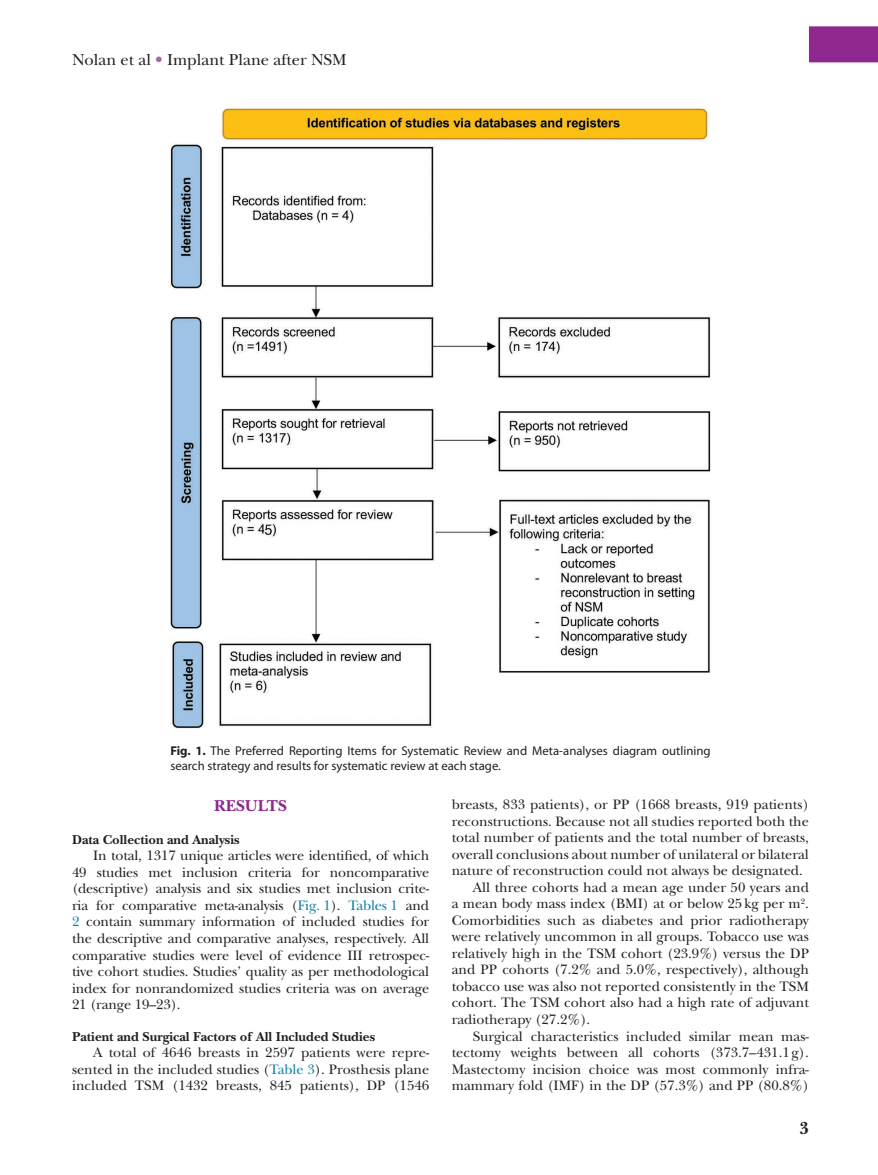
<style>
.page{position:relative;width:878px;height:1175px;background:#fff}
.page>*{position:absolute;margin:0;border:0;box-sizing:border-box;transform-origin:0 0}
.t1{font:700 18px "New Baskerville Std";color:#231f20}
.t2{font:16.5px "New Baskerville Std";color:#231f20}
.t3{font:700 16.5px "New Baskerville Std";color:#8f278f}
.t4{font:14.25px/16.5px "New Baskerville Std";color:#231f20;text-align:justify}
.t5{font:700 13.5px "New Baskerville Std";color:#231f20}
.t6{font:12.75px/15px "Myriad Pro";color:#231f20}
.s1{color:#a866aa}
.s2{font-weight:700}
.s3{color:#0f7eac}
</style>
<div class="page">
<div style="left:808px;top:26px;width:70px;height:36px;background:#8f278f"></div>
<img style="left:170px;top:108px;width:540px;height:620px">
<p class="t2" style="left:72px;top:50px;width:276px">Nolan et al <span class="s1">•</span> Implant Plane after NSM</p>
<p class="t6" style="left:170px;top:742px;width:541px"><span class="s2">Fig. 1.</span> The Preferred Reporting Items for Systematic Review and Meta-analyses diagram outlining search strategy and results for systematic review at each stage.</p>
<p class="t3" style="left:214px;top:796px;width:74px">RESULTS</p>
<p class="t5" style="left:72px;top:831px;width:169px">Data Collection and Analysis</p>
<p class="t4" style="left:72px;top:847px;width:359px;text-indent:21px">In total, 1317 unique articles were identified, of which 49 studies met inclusion criteria for noncomparative (descriptive) analysis and six studies met inclusion crite&shy;ria for comparative meta-analysis (<span class="s3">Fig. 1</span>). <span class="s3">Tables 1</span> and <span class="s3">2</span> contain summary information of included studies for the descriptive and comparative analyses, respectively. All comparative studies were level of evidence III retrospec&shy;tive cohort studies. Studies’ quality as per methodological index for nonrandomized studies criteria was on average 21 (range 19–23).</p>
<p class="t5" style="left:72px;top:1028px;width:304px">Patient and Surgical Factors of All Included Studies</p>
<p class="t4" style="left:72px;top:1044px;width:359px;text-indent:21px">A total of 4646 breasts in 2597 patients were repre&shy;sented in the included studies (<span class="s3">Table 3</span>). Prosthesis plane included TSM (1432 breasts, 845 patients), DP (1546</p>
<p class="t4" style="left:452px;top:796px;width:358px">breasts, 833 patients), or PP (1668 breasts, 919 patients)</p>
<p class="t4" style="left:452px;top:813px;width:359px">reconstructions. Because not all studies reported both the</p>
<p class="t4" style="left:452px;top:829px;width:358px">total number of patients and the total number of breasts,</p>
<p class="t4" style="left:452px;top:846px;width:359px">overall conclusions about number of unilateral or bilateral</p>
<p class="t4" style="left:452px;top:862px;width:352px">nature of reconstruction could not always be designated.</p>
<p class="t4" style="left:473px;top:879px;width:338px">All three cohorts had a mean age under 50 years and</p>
<p class="t4" style="left:452px;top:895px;width:358px">a mean body mass index (BMI) at or below 25kg per m<sup>2</sup>.</p>
<p class="t4" style="left:451px;top:912px;width:359px">Comorbidities such as diabetes and prior radiotherapy</p>
<p class="t4" style="left:451px;top:928px;width:359px">were relatively uncommon in all groups. Tobacco use was</p>
<p class="t4" style="left:451px;top:945px;width:358px">relatively high in the TSM cohort (23.9%) versus the DP</p>
<p class="t4" style="left:451px;top:961px;width:359px">and PP cohorts (7.2% and 5.0%, respectively), although</p>
<p class="t4" style="left:451px;top:978px;width:359px">tobacco use was also not reported consistently in the TSM</p>
<p class="t4" style="left:451px;top:994px;width:358px">cohort. The TSM cohort also had a high rate of adjuvant</p>
<p class="t4" style="left:451px;top:1011px;width:140px">radiotherapy (27.2%).</p>
<p class="t4" style="left:472px;top:1027px;width:338px">Surgical characteristics included similar mean mas-</p>
<p class="t4" style="left:451px;top:1044px;width:359px">tectomy weights between all cohorts (373.7–431.1g).</p>
<p class="t4" style="left:451px;top:1060px;width:359px">Mastectomy incision choice was most commonly infra-</p>
<p class="t4" style="left:451px;top:1077px;width:359px">mammary fold (IMF) in the DP (57.3%) and PP (80.8%)</p>
<p class="t1" style="left:799px;top:1118px;width:11px">3</p>
</div>
